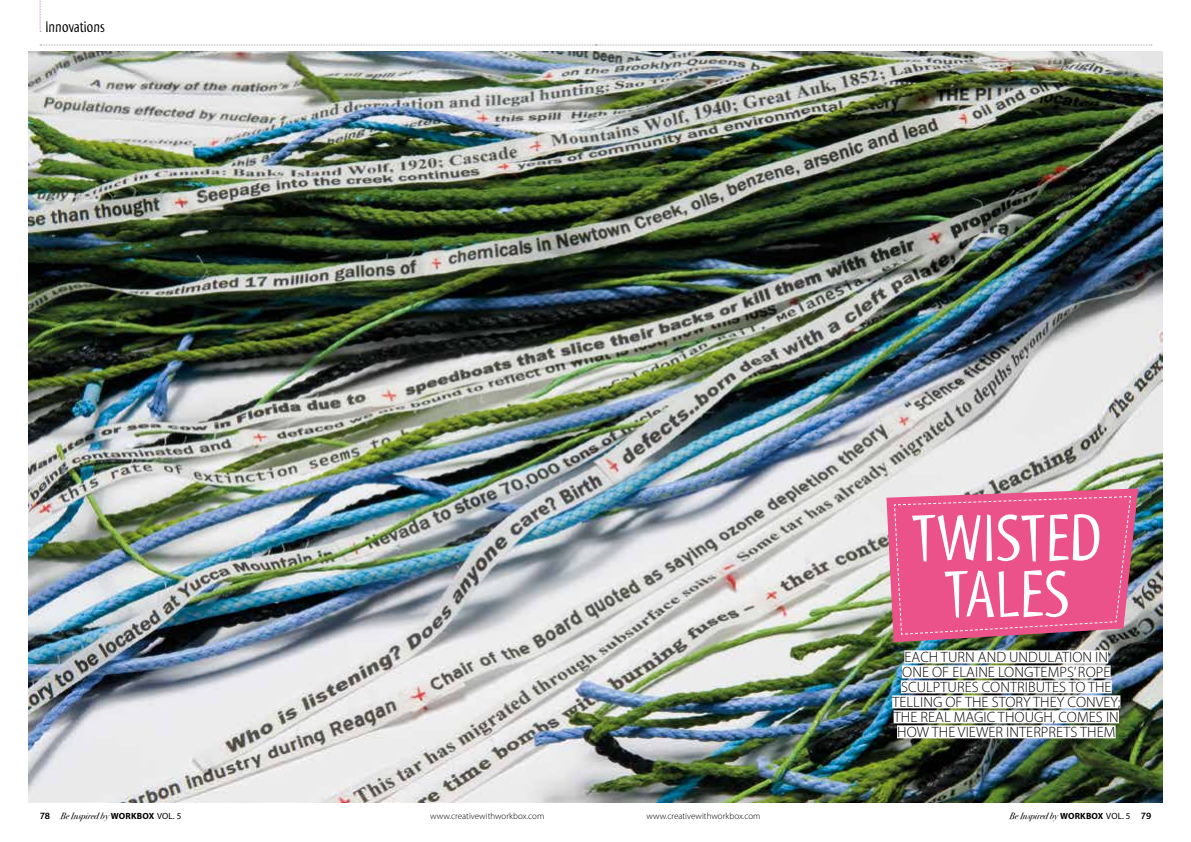
<style>
.page{position:relative;width:1191px;height:842px;background:#fff}
.page>*{position:absolute;margin:0;border:0;box-sizing:border-box;transform-origin:0 0}
.t1{font:68px/56px "Myriad Std Tilt";letter-spacing:-.01em;color:#fff;text-align:center}
.t2{font:16px "Myriad Std Tilt";color:#000}
.t3{font:300 15px/15px "Myriad Pro";letter-spacing:.005em;color:#000;text-align:center}
.t4{font:300 9px "Myriad Pro";color:#000}
.t5{font:9px "Bodoni Svty Two ITCTT Book Ita";color:#000}
.s1{font-family:"Bliss";font-weight:700;font-size:9.5px}
.s2{font-family:"Myriad Pro";font-weight:700}
.s3{font-family:"Myriad Pro"}
</style>
<div class="page">
<img style="left:28px;top:51px;width:1134px;height:751px">
<svg style="left:40px;top:0;width:1px;height:32px"></svg>
<svg style="left:40px;top:45px;width:1111px;height:1px"></svg>
<svg style="left:886px;top:488px;width:252px;height:154px"></svg>
<div style="left:904px;top:650px;width:204px;height:13px;background:#fff"></div>
<div style="left:902px;top:665px;width:208px;height:13px;background:#fff"></div>
<div style="left:901px;top:680px;width:210px;height:13px;background:#fff"></div>
<div style="left:892px;top:695px;width:228px;height:13px;background:#fff"></div>
<div style="left:893px;top:710px;width:226px;height:13px;background:#fff"></div>
<div style="left:897px;top:725px;width:218px;height:13px;background:#fff"></div>
<p class="t2" style="left:45px;top:18px;width:61px">Innovations</p>
<h1 class="t1" style="left:911px;top:511px;width:192px">TWISTED<br>TALES</h1>
<p class="t3" style="left:892px;top:649px;width:229px">EACH TURN AND UNDULATION IN<br>ONE OF ELAINE LONGTEMPS’ ROPE<br>SCULPTURES CONTRIBUTES TO THE<br>TELLING OF THE STORY THEY CONVEY;<br>THE REAL MAGIC THOUGH, COMES IN<br>HOW THE VIEWER INTERPRETS THEM</p>
<p class="t5" style="left:40px;top:808px;width:143px"><span class="s1">78</span> Be Inspired by <span class="s2">WORKBOX</span> <span class="s3">VOL. 5</span></p>
<p class="t4" style="left:430px;top:810px;width:116px">www.creativewithworkbox.com</p>
<p class="t4" style="left:646px;top:810px;width:116px">www.creativewithworkbox.com</p>
<p class="t5" style="left:1009px;top:808px;width:143px">Be Inspired by <span class="s2">WORKBOX</span> <span class="s3">VOL. 5</span> <span class="s1">79</span></p>
</div>
